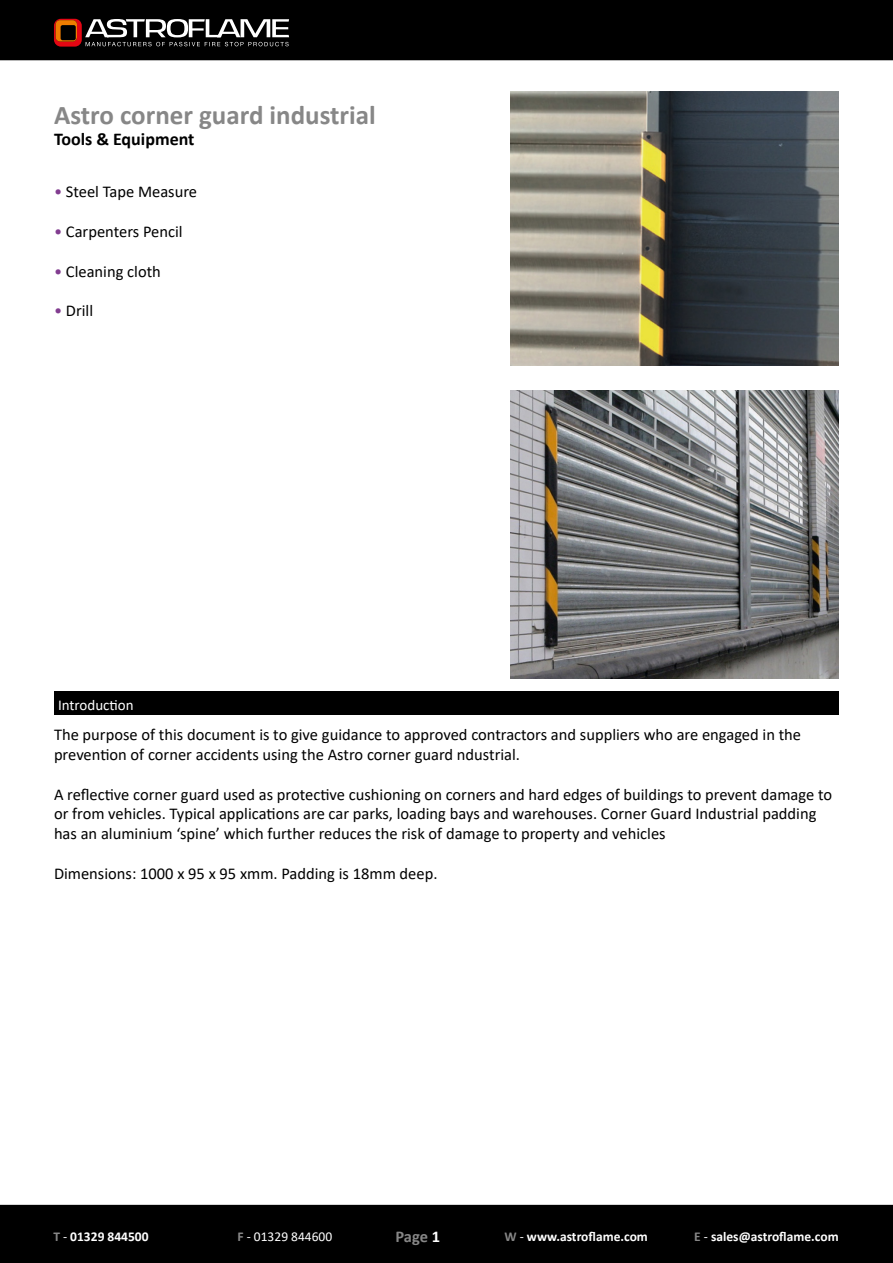
<style>
.page{position:relative;width:893px;height:1263px;background:#fff}
.page>*{position:absolute;margin:0;border:0;box-sizing:border-box;transform-origin:0 0}
.t1{font:700 27px "Calibri";color:#878787}
.t2{font:700 18px "Calibri";color:#000}
.t3{font:16.5px/19.8px "Calibri";color:#000}
.t4{font:700 16.5px "Calibri";color:#878787}
.t5{font:15px "Calibri";color:#fff}
.t6{font:700 13.5px "Calibri";color:#fff}
.t7{font:13.5px "Calibri";color:#fff}
.s1{color:#823d90}
.s2{color:#878787}
.s3{font-weight:400}
.s4{font-weight:700;color:#878787}
.s5{color:#fff}
</style>
<div class="page">
<div style="left:0;top:0;width:893px;height:60px;background:#000"></div>
<div style="left:0;top:1205px;width:893px;height:58px;background:#000"></div>
<svg style="left:54px;top:19px;width:235px;height:28px"></svg>
<div style="left:54px;top:692px;width:785px;height:23px;background:#000"></div>
<img style="left:511px;top:91px;width:328px;height:275px">
<img style="left:511px;top:390px;width:328px;height:288px">
<h1 class="t1" style="left:54px;top:96px;width:323px">Astro corner guard industrial</h1>
<p class="t2" style="left:54px;top:127px;width:142px">Tools &amp; Equipment</p>
<p class="t3" style="left:54px;top:182px;width:145px"><span class="s1">•</span> Steel Tape Measure</p>
<p class="t3" style="left:54px;top:221px;width:130px"><span class="s1">•</span> Carpenters Pencil</p>
<p class="t3" style="left:54px;top:261px;width:108px"><span class="s1">•</span> Cleaning cloth</p>
<p class="t3" style="left:54px;top:300px;width:41px"><span class="s1">•</span> Drill</p>
<p class="t5" style="left:58px;top:695px;width:77px">Introduction</p>
<p class="t3" style="left:54px;top:724px;width:749px">The purpose of this document is to give guidance to approved contractors and suppliers who are engaged in the prevention of corner accidents using the Astro corner guard ndustrial.</p>
<p class="t3" style="left:54px;top:784px;width:780px">A reflective corner guard used as protective cushioning on corners and hard edges of buildings to prevent damage to or from vehicles. Typical applications are car parks, loading bays and warehouses. Corner Guard Industrial padding has an aluminium ‘spine’ which further reduces the risk of damage to property and vehicles</p>
<p class="t3" style="left:54px;top:863px;width:385px">Dimensions: 1000 x 95 x 95 xmm. Padding is 18mm deep.</p>
<p class="t6" style="left:53px;top:1227px;width:97px"><span class="s2">T</span> <span class="s3">-</span> 01329 844500</p>
<p class="t7" style="left:238px;top:1227px;width:96px"><span class="s4">F</span> - 01329 844600</p>
<p class="t4" style="left:395px;top:1225px;width:46px">Page <span class="s5">1</span></p>
<p class="t6" style="left:504px;top:1227px;width:145px"><span class="s2">W</span> <span class="s3">-</span> www.astroflame.com</p>
<p class="t6" style="left:694px;top:1227px;width:146px"><span class="s2">E</span> <span class="s3">-</span> sales@astroflame.com</p>
</div>
